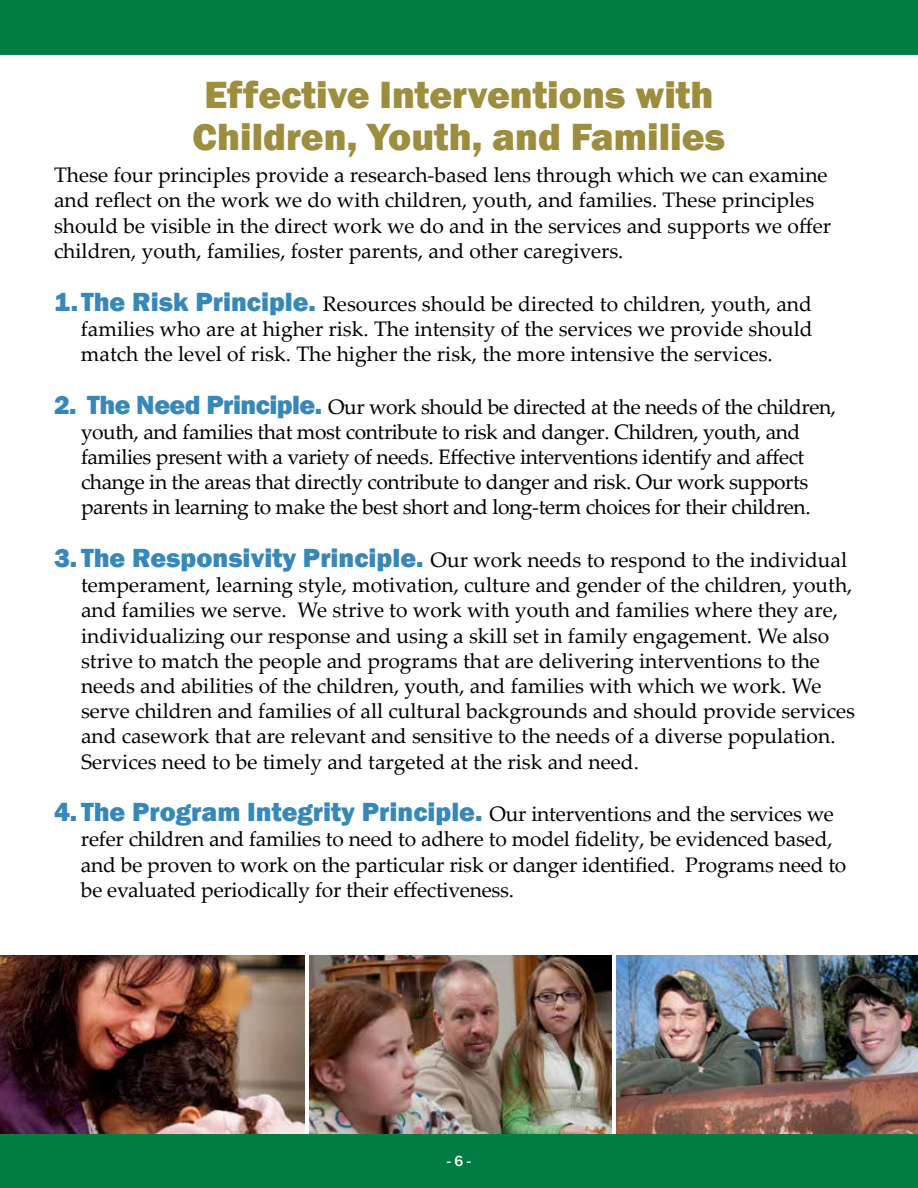
<style>
.page{position:relative;width:918px;height:1188px;background:#fff}
.page>*{position:absolute;margin:0;border:0;box-sizing:border-box;transform-origin:0 0}
.t1{font:800 39px/42px "Franklin Gothic";color:#9d8d3e;text-align:center}
.t2{font:21px/25.2px "Palatino Linotype";color:#000}
.t3{font:21px/25.2px "Palatino Linotype";letter-spacing:-.02em;color:#000;text-align:center}
.t4{font:500 15px "Franklin Gothic";color:#fff}
.s1{font-family:"Franklin Gothic";font-weight:800;font-size:27px;color:#3687ba}
</style>
<div class="page">
<div style="left:0;top:1134px;width:918px;height:54px;background:#007d43"></div>
<img style="left:616px;top:955px;width:302px;height:179px">
<img style="left:309px;top:955px;width:303px;height:179px">
<img style="left:0;top:955px;width:304px;height:179px">
<div style="left:0;top:0;width:918px;height:55px;background:#007d43"></div>
<h1 class="t1" style="left:193px;top:74px;width:534px">Effective Interventions with<br>Children, Youth, and Families</h1>
<p class="t2" style="left:54px;top:162px;width:779px">These four principles provide a research-based lens through which we can examine and reflect on the work we do with children, youth, and families. These principles should be visible in the direct work we do and in the services and supports we offer children, youth, families, foster parents, and other caregivers.</p>
<p class="t2" style="left:81px;top:290px;width:733px;text-align:justify;text-indent:-27px"><span class="s1">1.The Risk Principle.</span> Resources should be directed to children, youth, and families who are at higher risk. The intensity of the services we provide should match the level of risk. The higher the risk, the more intensive the services.</p>
<p class="t3" style="left:54px;top:393px;width:784px"><span class="s1">2. The Need Principle.</span> Our work should be directed at the needs of the children, youth, and families that most contribute to risk and danger. Children, youth, and families present with a variety of needs. Effective interventions identify and affect change in the areas that directly contribute to danger and risk. Our work supports parents in learning to make the best short and long-term choices for their children.</p>
<p class="t2" style="left:81px;top:546px;width:776px;text-indent:-27px"><span class="s1">3. The Responsivity Principle.</span> Our work needs to respond to the individual temperament, learning style, motivation, culture and gender of the children, youth, and families we serve. We strive to work with youth and families where they are, individualizing our response and using a skill set in family engagement. We also strive to match the people and programs that are delivering interventions to the needs and abilities of the children, youth, and families with which we work. We serve children and families of all cultural backgrounds and should provide services and casework that are relevant and sensitive to the needs of a diverse population.<br>Services need to be timely and targeted at the risk and need.</p>
<p class="t2" style="left:81px;top:801px;width:767px;text-indent:-27px"><span class="s1">4. The Program Integrity Principle.</span> Our interventions and the services we refer children and families to need to adhere to model fidelity, be evidenced based, and be proven to work on the particular risk or danger identified. Programs need to be evaluated periodically for their effectiveness.</p>
<p class="t4" style="left:447px;top:1152px;width:25px">- 6 -</p>
</div>
